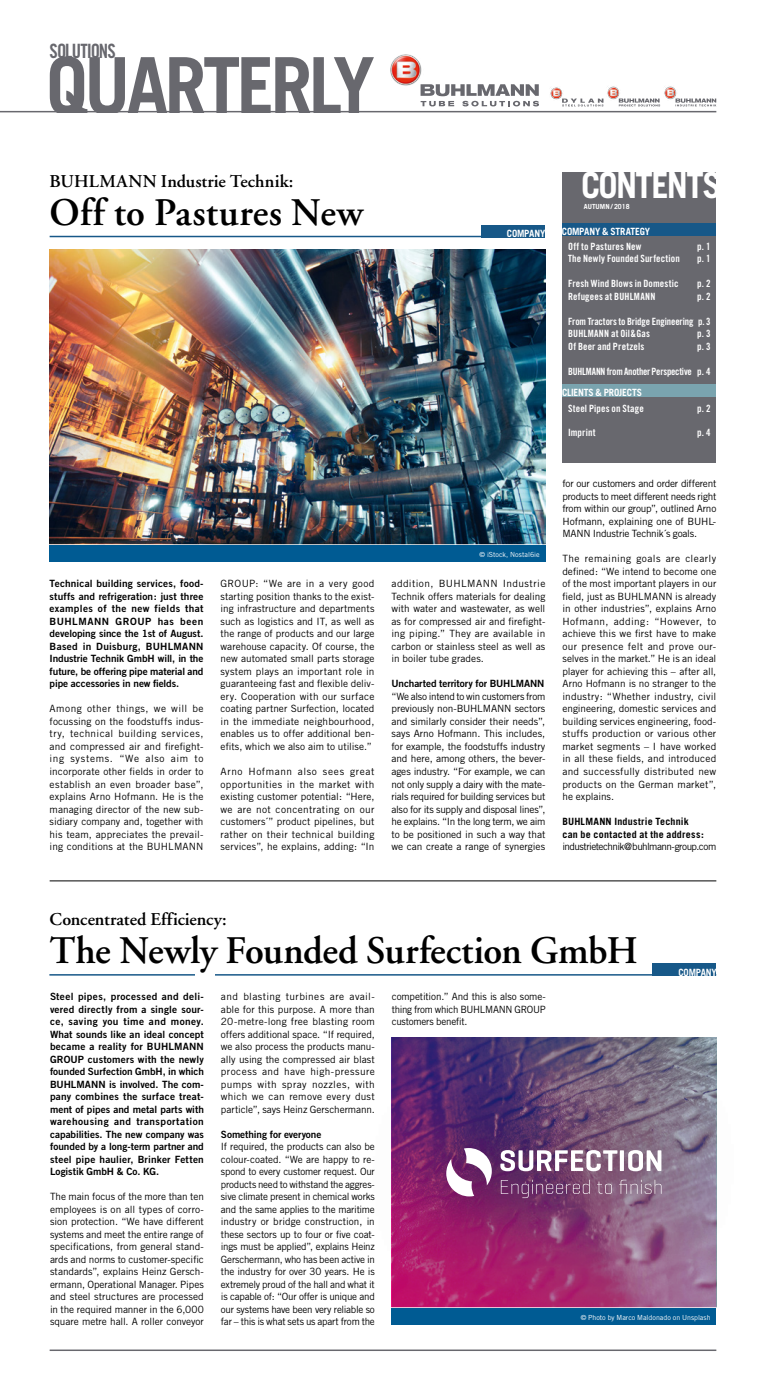
<style>
.page{position:relative;width:766px;height:1384px;background:#fff}
.page>*{position:absolute;margin:0;border:0;box-sizing:border-box;transform-origin:0 0}
.t1{font:700 79.3px "Trade Gothic";letter-spacing:-.05em;color:#68686e;scale:.95 1}
.t2{font:600 39px "Adobe Garamond";color:#000}
.t3{font:700 36px "Trade Gothic";letter-spacing:-.045em;color:#fff;scale:.96 1}
.t4{font:19.7px "Trade Gothic Bold Cond Twenty";letter-spacing:-.05em;color:#68686e;scale:.95 1}
.t5{font:600 18px "Adobe Garamond";letter-spacing:.005em;color:#000}
.t6{font:10px/12.5px "Trade Gothic";letter-spacing:-.005em;color:#000;text-align:justify}
.t7{font:10px/12.5px "Trade Gothic Bold Two";letter-spacing:-.005em;color:#000;text-align:justify}
.t8{font:10px/12.5px "Trade Gothic Bold Cond Twenty";letter-spacing:.01em;color:#fff}
.t9{font:700 10px/12.5px "Trade Gothic";letter-spacing:.025em;color:#000}
.t10{font:700 10px "Trade Gothic";letter-spacing:-.015em;color:#fff;scale:.95 1}
.t11{font:10px "Trade Gothic";letter-spacing:-.055em;color:#000}
.t12{font:10px "Trade Gothic Bold Cond Twenty";letter-spacing:-.02em;color:#fff}
.t13{font:7px "Trade Gothic";letter-spacing:.005em;color:#fff}
.t14{font:700 7px "Trade Gothic";color:#fff}
</style>
<div class="page">
<hr style="left:50px;top:1349px;width:666px;height:1px;background:#68686e">
<hr style="left:0;top:111px;width:716px;height:1px;background:#68686e">
<hr style="left:50px;top:236px;width:494px;height:1px;background:#175888">
<div style="left:480px;top:225px;width:64px;height:12px;background:#175888"></div>
<svg style="left:420px;top:84px;width:119px;height:22px"></svg>
<img style="left:390px;top:54px;width:36px;height:36px">
<svg style="left:398px;top:55px;width:7px;height:2px"></svg>
<img style="left:550px;top:87px;width:13px;height:13px">
<svg style="left:562px;top:99px;width:41px;height:7px"></svg>
<hr style="left:50px;top:880px;width:666px;height:1px;background:#000">
<div style="left:562px;top:172px;width:154px;height:290px;background:#68686e"></div>
<div style="left:562px;top:223px;width:154px;height:12px;background:#175888"></div>
<div style="left:562px;top:384px;width:154px;height:12px;background:#7aa4af"></div>
<hr style="left:49px;top:974px;width:667px;height:1px;background:#175888">
<div style="left:652px;top:963px;width:64px;height:12px;background:#175888"></div>
<img style="left:49px;top:250px;width:496px;height:294px">
<svg style="left:618px;top:98px;width:42px;height:8px"></svg>
<img style="left:607px;top:86px;width:13px;height:14px">
<img style="left:664px;top:86px;width:13px;height:14px">
<svg style="left:675px;top:98px;width:41px;height:8px"></svg>
<div style="left:194px;top:968px;width:20px;height:14px;background:#fff"></div>
<svg style="left:49px;top:544px;width:497px;height:18px"></svg>
<div style="left:49px;top:545px;width:496px;height:17px;background:#005b93"></div>
<svg style="left:392px;top:1037px;width:324px;height:270px;background:#864178"></svg>
<svg style="left:391px;top:1072px;width:326px;height:197px;background:#7f4578"></svg>
<svg style="left:446px;top:1147px;width:45px;height:49px"></svg>
<svg style="left:500px;top:1179px;width:161px;height:18px;background:#84597f"></svg>
<svg style="left:500px;top:1150px;width:161px;height:21px"></svg>
<svg style="left:391px;top:1307px;width:326px;height:1px"></svg>
<div style="left:391px;top:1308px;width:325px;height:17px;background:#005b93"></div>
<h3 class="t4" style="left:50px;top:39px;width:71px">SOLUTIONS</h3>
<h1 class="t1" style="left:46px;top:37px;width:347px">QUARTERLY</h1>
<h3 class="t5" style="left:50px;top:172px;width:245px">BUHLMANN Industrie Technik:</h3>
<h2 class="t2" style="left:50px;top:191px;width:315px">Off to Pastures New</h2>
<p class="t7" style="left:50px;top:577px;width:155px">Technical building services, food&shy;stuffs and refrigeration: just three examples of the new fields that BUHLMANN GROUP has been developing since the 1st of August.<br>Based in Duisburg, BUHLMANN Industrie Technik GmbH will, in the future, be offering pipe material and pipe accessories in new fields.</p>
<p class="t6" style="left:50px;top:702px;width:155px">Among other things, we will be focussing on the foodstuffs indus&shy;try, technical building services, and compressed air and firefight&shy;ing systems. “We also aim to incorporate other fields in order to establish an even broader base”, explains Arno Hofmann. He is the managing director of the new sub&shy;sidiary company and, together with his team, appreciates the prevail&shy;ing conditions at the BUHLMANN</p>
<p class="t6" style="left:220px;top:577px;width:155px">GROUP: “We are in a very good starting position thanks to the exist&shy;ing infrastructure and departments such as logistics and IT, as well as the range of products and our large warehouse capacity. Of course, the new automated small parts storage system plays an important role in guaranteeing fast and flexible deliv&shy;ery. Cooperation with our surface coating partner Surfection, located in the immediate neighbourhood, enables us to offer additional ben&shy;efits, which we also aim to utilise.”</p>
<p class="t6" style="left:220px;top:765px;width:155px">Arno Hofmann also sees great opportunities in the market with existing customer potential: “Here, we are not concentrating on our customers´” product pipelines, but rather on their technical building services”, he explains, adding: “In</p>
<p class="t10" style="left:507px;top:228px;width:42px">COMPANY</p>
<p class="t13" style="left:479px;top:550px;width:62px">© iStock, Nostal6ie</p>
<p class="t6" style="left:391px;top:577px;width:155px">addition, BUHLMANN Industrie Technik offers materials for dealing with water and wastewater, as well as for compressed air and firefight&shy;ing piping.” They are available in carbon or stainless steel as well as in boiler tube grades.</p>
<p class="t7" style="left:391px;top:677px;width:154px">Uncharted territory for BUHLMANN</p>
<p class="t6" style="left:391px;top:690px;width:155px">“We also intend to win customers from previously non-BUHLMANN sectors and similarly consider their needs”, says Arno Hofmann. This includes, for example, the foodstuffs industry and here, among others, the bever&shy;ages industry. “For example, we can not only supply a dairy with the mate&shy;rials required for building services but also for its supply and disposal lines”, he explains. “In the long term, we aim to be positioned in such a way that we can create a range of synergies</p>
<h3 class="t3" style="left:581px;top:163px;width:148px">CONTENTS</h3>
<p class="t14" style="left:583px;top:202px;width:47px">AUTUMN / 2018</p>
<p class="t10" style="left:561px;top:225px;width:94px">COMPANY &amp; STRATEGY</p>
<p class="t8" style="left:568px;top:240px;width:75px">Off to Pastures New</p>
<p class="t8" style="left:697px;top:240px;width:15px">p. 1</p>
<p class="t8" style="left:568px;top:252px;width:113px">The Newly Founded Surfection</p>
<p class="t8" style="left:697px;top:252px;width:15px">p. 1</p>
<p class="t8" style="left:568px;top:277px;width:112px">Fresh Wind Blows in Domestic</p>
<p class="t8" style="left:697px;top:277px;width:15px">p. 2</p>
<p class="t8" style="left:568px;top:290px;width:89px">Refugees at BUHLMANN</p>
<p class="t8" style="left:697px;top:290px;width:15px">p. 2</p>
<p class="t8" style="left:568px;top:315px;width:144px">From Tractors to Bridge Engineering p. 3<br>BUHLMANN at Oil&amp;Gas</p>
<p class="t8" style="left:697px;top:327px;width:15px">p. 3</p>
<p class="t8" style="left:568px;top:340px;width:78px">Of Beer and Pretzels</p>
<p class="t8" style="left:697px;top:340px;width:15px">p. 3</p>
<p class="t12" style="left:568px;top:365px;width:144px">BUHLMANN from Another Perspective p. 4</p>
<p class="t8" style="left:568px;top:402px;width:77px">Steel Pipes on Stage</p>
<p class="t8" style="left:697px;top:402px;width:15px">p. 2</p>
<p class="t8" style="left:568px;top:426px;width:29px">Imprint</p>
<p class="t8" style="left:697px;top:426px;width:15px">p. 4</p>
<p class="t10" style="left:562px;top:386px;width:86px">CLIENTS &amp; PROJECTS</p>
<p class="t6" style="left:562px;top:477px;width:155px">for our customers and order different products to meet different needs right from within our group”, outlined Arno Hofmann, explaining one of BUHL-MANN Industrie Technik´s goals.</p>
<p class="t6" style="left:562px;top:552px;width:155px">The remaining goals are clearly defined: “We intend to become one of the most important players in our field, just as BUHLMANN is already in other industries”, explains Arno Hofmann, adding: “However, to achieve this we first have to make our presence felt and prove our&shy;selves in the market.” He is an ideal player for achieving this – after all, Arno Hofmann is no stranger to the industry: “Whether industry, civil engineering, domestic services and building services engineering, food&shy;stuffs production or various other market segments – I have worked in all these fields, and introduced and successfully distributed new products on the German market”, he explains.</p>
<p class="t9" style="left:562px;top:815px;width:143px">BUHLMANN Industrie Technik can be contacted at the address:</p>
<p class="t11" style="left:562px;top:840px;width:155px">industrietechnik@buhlmann-group.com</p>
<h3 class="t5" style="left:50px;top:909px;width:179px">Concentrated Efficiency:</h3>
<h2 class="t2" style="left:50px;top:928px;width:589px">The Newly Founded Surfection GmbH</h2>
<p class="t10" style="left:678px;top:966px;width:42px">COMPANY</p>
<p class="t7" style="left:50px;top:990px;width:155px">Steel pipes, processed and deli&shy;vered directly from a single sour&shy;ce, saving you time and money.<br>What sounds like an ideal concept became a reality for BUHLMANN GROUP customers with the newly founded Surfection GmbH, in which BUHLMANN is involved. The com&shy;pany combines the surface treat&shy;ment of pipes and metal parts with warehousing and transportation capabilities. The new company was founded by a long-term partner and steel pipe haulier, Brinker Fetten Logistik GmbH &amp; Co. KG.</p>
<p class="t6" style="left:50px;top:1190px;width:155px">The main focus of the more than ten employees is on all types of corro&shy;sion protection. “We have different systems and meet the entire range of specifications, from general stand&shy;ards and norms to customer-specific standards”, explains Heinz Gersch&shy;ermann, Operational Manager. Pipes and steel structures are processed in the required manner in the 6,000 square metre hall. A roller conveyor</p>
<p class="t6" style="left:221px;top:990px;width:155px">and blasting turbines are avail&shy;able for this purpose. A more than 20-metre-long free blasting room offers additional space. “If required, we also process the products manu&shy;ally using the compressed air blast process and have high-pressure pumps with spray nozzles, with which we can remove every dust particle”, says Heinz Gerschermann.</p>
<p class="t7" style="left:221px;top:1127px;width:102px">Something for everyone</p>
<p class="t6" style="left:221px;top:1140px;width:155px">If required, the products can also be colour-coated. “We are happy to re&shy;spond to every customer request. Our products need to withstand the aggres&shy;sive climate present in chemical works and the same applies to the maritime industry or bridge construction, in these sectors up to four or five coat&shy;ings must be applied”, explains Heinz Gerschermann, who has been active in the industry for over 30 years. He is extremely proud of the hall and what it is capable of: “Our offer is unique and our systems have been very reliable so far – this is what sets us apart from the</p>
<p class="t6" style="left:392px;top:990px;width:155px">competition.” And this is also some&shy;thing from which BUHLMANN GROUP customers benefit.</p>
<p class="t13" style="left:580px;top:1312px;width:131px">© Photo by Marco Maldonado on Unsplash</p>
</div>
